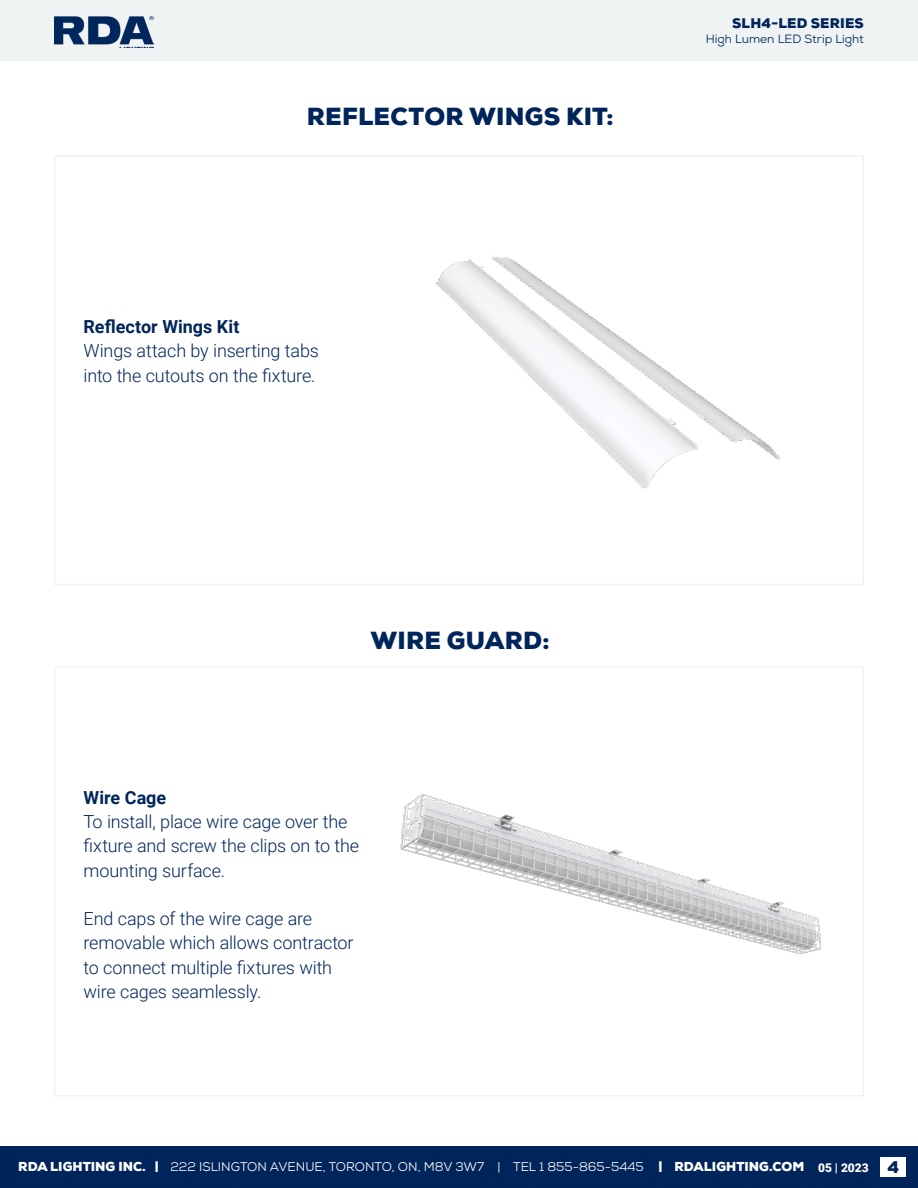
<style>
.page{position:relative;width:918px;height:1188px;background:#fff}
.page>*{position:absolute;margin:0;border:0;box-sizing:border-box;transform-origin:0 0}
.t1{font:900 24px "Nexa";letter-spacing:.01em;color:#00255a}
.t2{font:300 18px/24.3px "Roboto";letter-spacing:-.01em;color:#00255a}
.t3{font:700 18px "Roboto";color:#00255a}
.t4{font:900 13.5px "Nexa";letter-spacing:.015em;color:#00255a}
.t5{font:12.6px "Nexa";color:#fff}
.t6{font:12px "Nexa";color:#00255a}
.s1{font-weight:900}
.s2{font-weight:900;font-size:16.5px;color:#00255a}
</style>
<div class="page">
<div style="left:0;top:1147px;width:918px;height:41px;background:#00255a"></div>
<div style="left:0;top:0;width:918px;height:60px;background:#f0f3f4"></div>
<img style="left:54px;top:17px;width:100px;height:31px">
<div style="left:881px;top:1158px;width:25px;height:19px;background:#fff"></div>
<div style="left:54px;top:156px;width:810px;height:429px;border:2px solid #f0f3f4"></div>
<img style="left:436px;top:256px;width:345px;height:233px">
<div style="left:54px;top:667px;width:810px;height:429px;border:2px solid #f0f3f4"></div>
<img style="left:400px;top:794px;width:422px;height:160px">
<h1 class="t1" style="left:307px;top:100px;width:308px">REFLECTOR WINGS KIT:</h1>
<p class="t3" style="left:84px;top:314px;width:157px">Reflector Wings Kit</p>
<p class="t2" style="left:84px;top:338px;width:237px">Wings attach by inserting tabs into the cutouts on the fixture.</p>
<p class="t4" style="left:732px;top:14px;width:133px">SLH4-LED SERIES</p>
<p class="t6" style="left:706px;top:31px;width:160px">High Lumen LED Strip Light</p>
<h1 class="t1" style="left:371px;top:624px;width:181px">WIRE GUARD:</h1>
<p class="t3" style="left:84px;top:785px;width:84px">Wire Cage</p>
<p class="t2" style="left:84px;top:809px;width:277px">To install, place wire cage over the fixture and screw the clips on to the mounting surface.</p>
<p class="t2" style="left:84px;top:906px;width:272px">End caps of the wire cage are removable which allows contractor to connect multiple fixtures with wire cages seamlessly.</p>
<p class="t5" style="left:18px;top:1158px;width:883px"><span class="s1">RDA LIGHTING INC. |</span> 222 ISLINGTON AVENUE, TORONTO, ON, M8V 3W7 | TEL 1 855-865-5445 <span class="s1">| RDALIGHTING.COM</span> <sub>05</sub> <sub>|</sub> <sub>2023</sub> <span class="s2">4</span></p>
</div>
